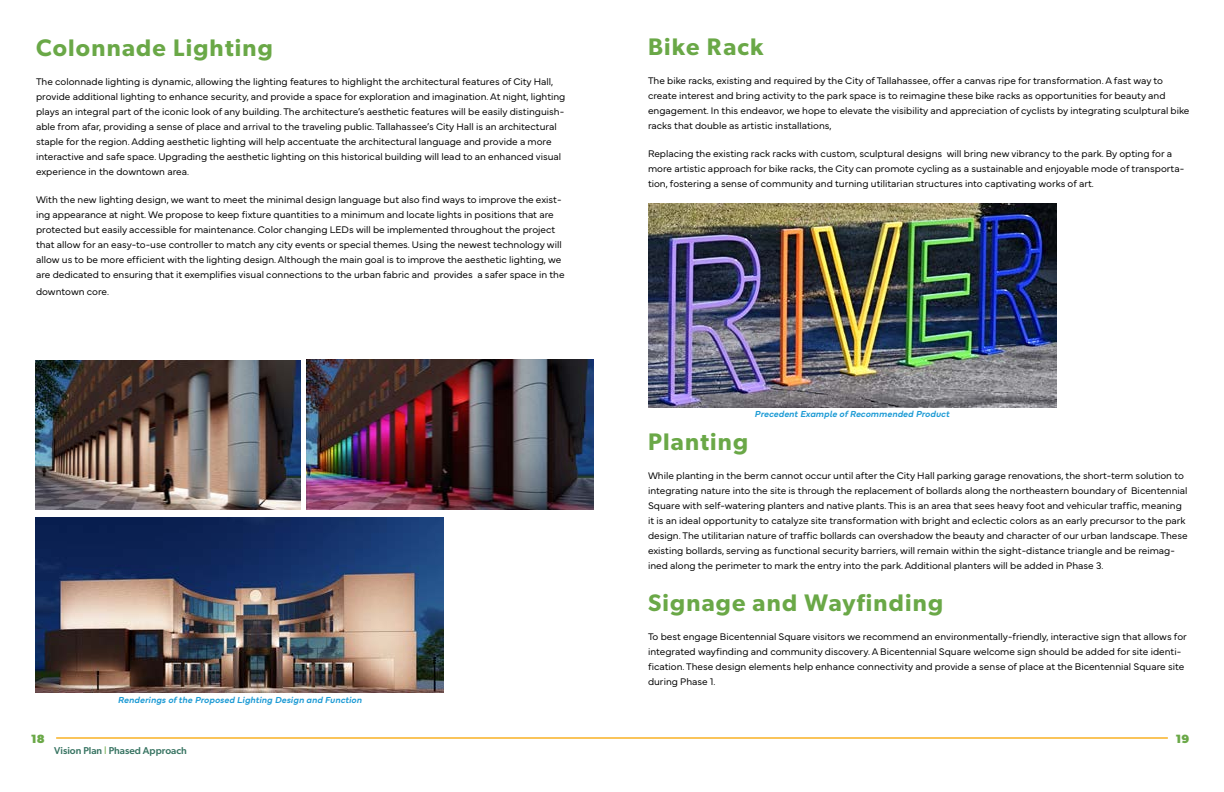
<style>
.page{position:relative;width:1224px;height:792px;background:#fff}
.page>*{position:absolute;margin:0;border:0;box-sizing:border-box;transform-origin:0 0}
.t1{font:600 24px "Gibson";letter-spacing:.05em;color:#6aa847}
.t2{font:700 12px "Gibson";color:#6aa847}
.t3{font:300 10px/15px "Mundial";color:#000}
.t4{font:500 10px "Gibson";color:#367361}
.t5{font:italic 600 9.1px "Mundial";color:#1d9bd5}
.s1{font-weight:400;font-size:11px;color:#6aa847}
</style>
<div class="page">
<hr style="left:56px;top:737px;width:556px;height:2px;background:#fac45a">
<hr style="left:612px;top:737px;width:556px;height:2px;background:#fac45a">
<img style="left:36px;top:518px;width:408px;height:175px">
<img style="left:36px;top:360px;width:265px;height:150px">
<img style="left:306px;top:360px;width:288px;height:150px">
<img style="left:648px;top:203px;width:408px;height:205px">
<h1 class="t1" style="left:36px;top:34px;width:238px">Colonnade Lighting</h1>
<p class="t3" style="left:36px;top:73px;width:531px">The colonnade lighting is dynamic, allowing the lighting features to highlight the architectural features of City Hall, provide additional lighting to enhance security, and provide a space for exploration and imagination. At night, lighting plays an integral part of the iconic look of any building. The architecture’s aesthetic features will be easily distinguish&shy;able from afar, providing a sense of place and arrival to the traveling public. Tallahassee’s City Hall is an architectural staple for the region. Adding aesthetic lighting will help accentuate the architectural language and provide a more interactive and safe space. Upgrading the aesthetic lighting on this historical building will lead to an enhanced visual experience in the downtown area.</p>
<p class="t3" style="left:36px;top:192px;width:530px">With the new lighting design, we want to meet the minimal design language but also find ways to improve the exist&shy;ing appearance at night. We propose to keep fixture quantities to a minimum and locate lights in positions that are protected but easily accessible for maintenance. Color changing LEDs will be implemented throughout the project that allow for an easy-to-use controller to match any city events or special themes. Using the newest technology will allow us to be more efficient with the lighting design. Although the main goal is to improve the aesthetic lighting, we are dedicated to ensuring that it exemplifies visual connections to the urban fabric and provides a safer space in the</p>
<p class="t3" style="left:36px;top:283px;width:75px">downtown core.</p>
<p class="t5" style="left:118px;top:693px;width:245px">Renderings of the Proposed Lighting Design and Function</p>
<h1 class="t1" style="left:648px;top:33px;width:117px">Bike Rack</h1>
<p class="t3" style="left:648px;top:72px;width:543px">The bike racks, existing and required by the City of Tallahassee, offer a canvas ripe for transformation. A fast way to create interest and bring activity to the park space is to reimagine these bike racks as opportunities for beauty and engagement. In this endeavor, we hope to elevate the visibility and appreciation of cyclists by integrating sculptural bike racks that double as artistic installations,</p>
<p class="t3" style="left:648px;top:145px;width:538px">Replacing the existing rack racks with custom, sculptural designs will bring new vibrancy to the park. By opting for a more artistic approach for bike racks, the City can promote cycling as a sustainable and enjoyable mode of transporta&shy;tion, fostering a sense of community and turning utilitarian structures into captivating works of art.</p>
<p class="t5" style="left:755px;top:407px;width:196px">Precedent Example of Recommended Product</p>
<h1 class="t1" style="left:648px;top:428px;width:102px">Planting</h1>
<p class="t3" style="left:648px;top:467px;width:541px">While planting in the berm cannot occur until after the City Hall parking garage renovations, the short-term solution to integrating nature into the site is through the replacement of bollards along the northeastern boundary of Bicentennial Square with self-watering planters and native plants. This is an area that sees heavy foot and vehicular traffic, meaning it is an ideal opportunity to catalyze site transformation with bright and eclectic colors as an early precursor to the park design. The utilitarian nature of traffic bollards can overshadow the beauty and character of our urban landscape. These existing bollards, serving as functional security barriers, will remain within the sight-distance triangle and be reimag&shy;ined along the perimeter to mark the entry into the park. Additional planters will be added in Phase 3.</p>
<h1 class="t1" style="left:648px;top:588px;width:297px">Signage and Wayfinding</h1>
<p class="t3" style="left:648px;top:628px;width:540px">To best engage Bicentennial Square visitors we recommend an environmentally-friendly, interactive sign that allows for integrated wayfinding and community discovery. A Bicentennial Square welcome sign should be added for site identi&shy;fication. These design elements help enhance connectivity and provide a sense of place at the Bicentennial Square site during Phase 1.</p>
<p class="t2" style="left:31px;top:731px;width:16px">18</p>
<p class="t2" style="left:1176px;top:731px;width:16px">19</p>
<p class="t4" style="left:54px;top:744px;width:134px">Vision Plan <span class="s1">l</span> Phased Approach</p>
</div>
